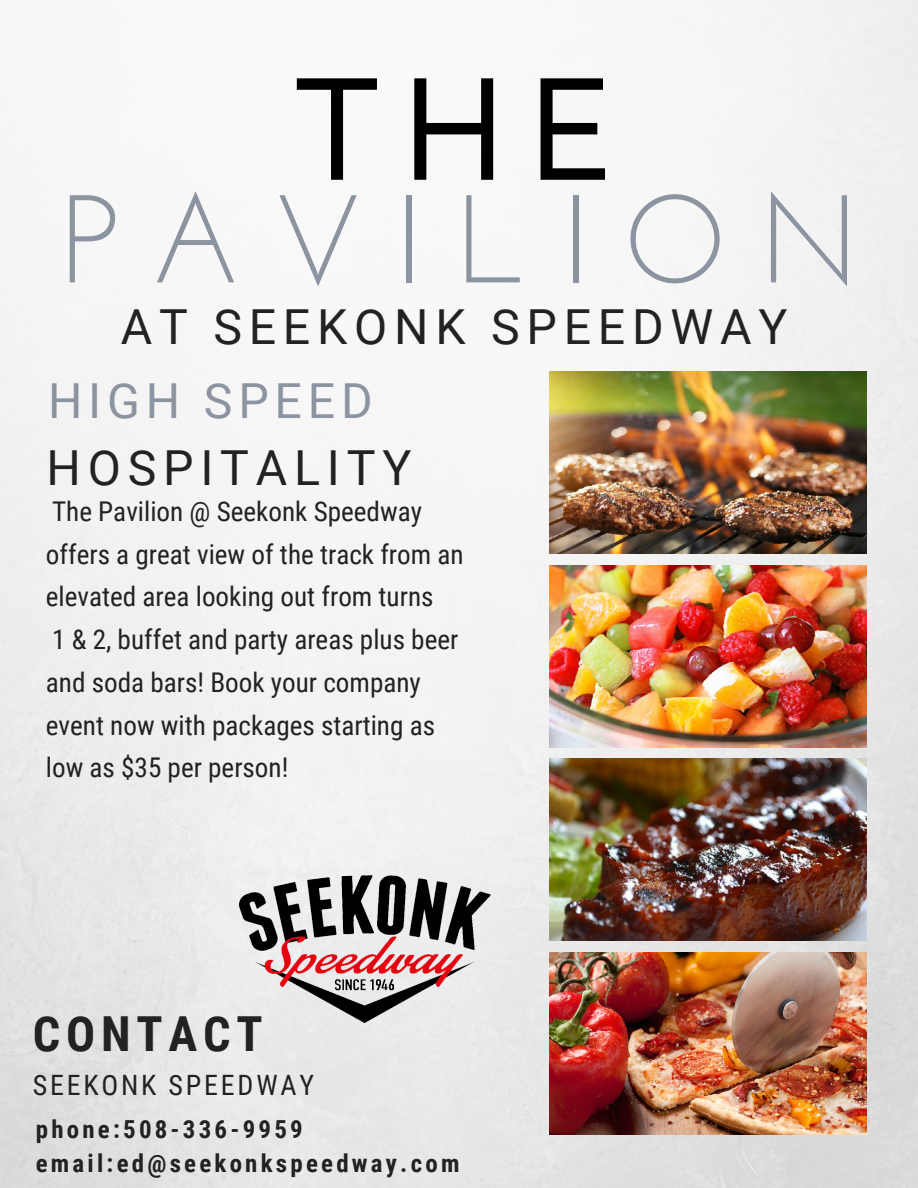
<style>
.page{position:relative;width:918px;height:1188px;background:#fff}
.page>*{position:absolute;margin:0;border:0;box-sizing:border-box;transform-origin:0 0}
.t1{font:700 144.9px "Josefin Sans";color:#000}
.t2{font:124.5px "Josefin Sans";letter-spacing:.25em;color:#8c93a1}
.t3{font:48.3px "Roboto";letter-spacing:.14em;color:#222}
.t4{font:48.3px "Roboto";letter-spacing:.12em;color:#8c93a1}
.t5{font:700 48.3px "Roboto Condensed";letter-spacing:.12em;color:#222}
.t6{font:28.05px "Roboto Condensed";letter-spacing:.1em;color:#222}
.t7{font:27.15px/42.8px "Roboto Condensed";color:#222}
.t8{font:700 24.9px "Roboto Condensed";letter-spacing:.13em;color:#222}
</style>
<div class="page">
<img style="left:0;top:0;width:918px;height:1188px">
<img style="left:550px;top:372px;width:316px;height:182px">
<img style="left:550px;top:565px;width:316px;height:182px">
<img style="left:550px;top:759px;width:316px;height:182px">
<img style="left:550px;top:952px;width:316px;height:182px">
<img style="left:223px;top:859px;width:288px;height:180px">
<p class="t1" style="left:297px;top:71px;width:322px">THE</p>
<p class="t2" style="left:61px;top:189px;width:801px">PAVILION</p>
<p class="t3" style="left:121px;top:299px;width:668px">AT SEEKONK SPEEDWAY</p>
<p class="t4" style="left:48px;top:373px;width:326px">HIGH SPEED</p>
<p class="t3" style="left:47px;top:441px;width:366px">HOSPITALITY</p>
<p class="t7" style="left:46px;top:490px;width:419px">The Pavilion @ Seekonk Speedway offers a great view of the track from an elevated area looking out from turns</p>
<p class="t7" style="left:46px;top:619px;width:414px">1 &amp; 2, buffet and party areas plus beer and soda bars! Book your company event now with packages starting as low as $35 per person!</p>
<p class="t5" style="left:33px;top:1006px;width:231px">CONTACT</p>
<p class="t6" style="left:33px;top:1069px;width:283px">SEEKONK SPEEDWAY</p>
<p class="t8" style="left:36px;top:1115px;width:268px">phone:508-336-9959</p>
<p class="t8" style="left:36px;top:1148px;width:425px">email:ed@seekonkspeedway.com</p>
</div>
